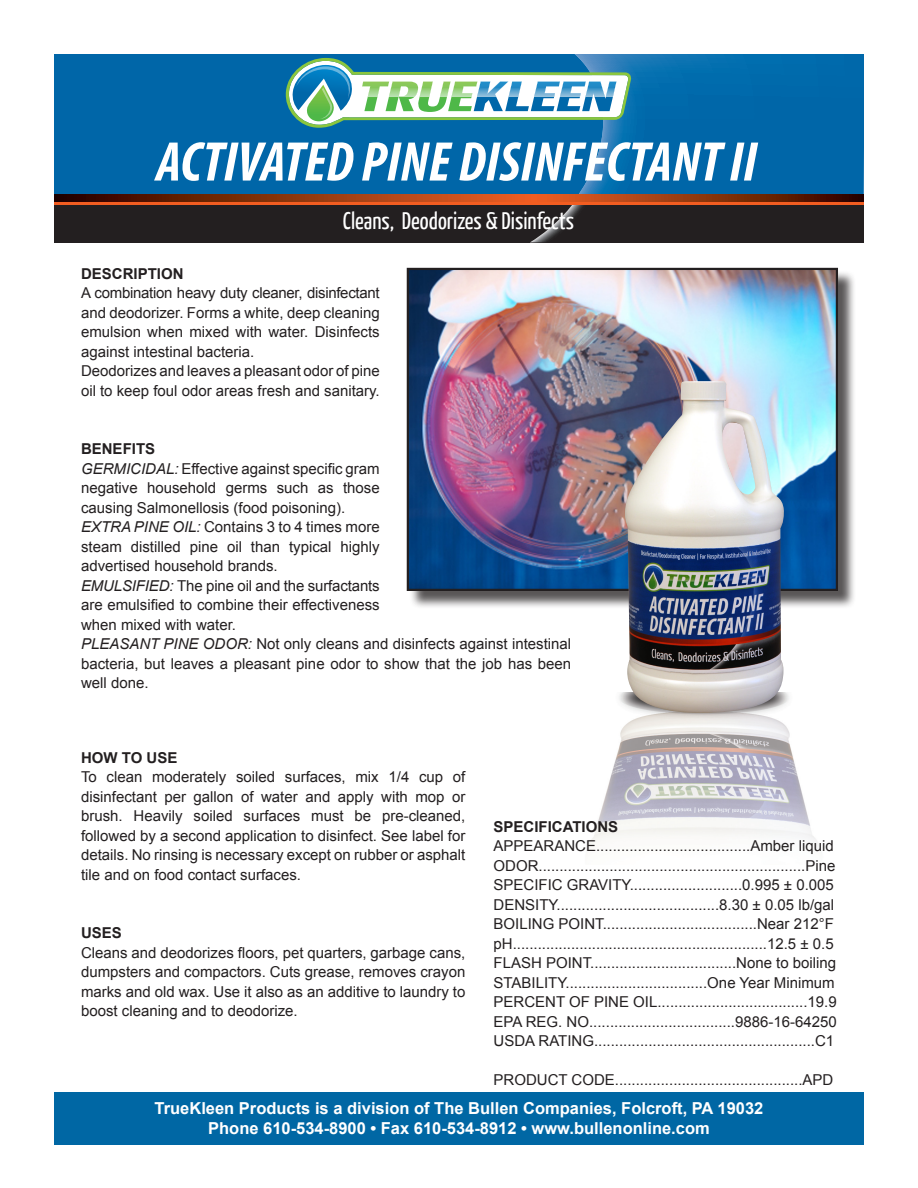
<style>
.page{position:relative;width:918px;height:1188px;background:#fff}
.page>*{position:absolute;margin:0;border:0;box-sizing:border-box;transform-origin:0 0}
.t1{font:italic 700 condensed 56.25px "Myriad Pro";color:#fff}
.t2{font:24px "Yanone Kaffeesatz";color:#fff}
.t3{font:700 16.5px "Arial";color:#fff}
.t4{font:15px/19.5px "Arial";color:#231f20;text-align:justify}
.t5{font:700 15px "Arial";color:#231f20}
.s1{font-weight:700}
.s2{font-style:italic}
</style>
<div class="page">
<div style="left:54px;top:54px;width:661px;height:188px;background:#0066a8"></div>
<div style="left:715px;top:54px;width:149px;height:140px;background:#0066a8"></div>
<div style="left:54px;top:199px;width:810px;height:43px;background:#231f20"></div>
<svg style="left:285px;top:54px;width:430px;height:188px"></svg>
<svg style="left:54px;top:194px;width:810px;height:8px;background:#8c330e"></svg>
<hr style="left:54px;top:202px;width:810px;height:3px;background:#f25d21">
<div style="left:54px;top:1092px;width:810px;height:52px;background:#0067a4"></div>
<div style="left:409px;top:270px;width:448px;height:340px;background:#231f20;opacity:.75"></div>
<img style="left:410px;top:271px;width:425px;height:317px">
<div style="left:407px;top:268px;width:431px;height:323px;border:2px solid #231f20"></div>
<img style="left:587px;top:692px;width:231px;height:158px">
<img style="left:625px;top:381px;width:159px;height:332px">
<p class="t1" style="left:156px;top:127px;width:602px">ACTIVATED PINE DISINFECTANT II</p>
<p class="t2" style="left:343px;top:205px;width:233px">Cleans, Deodorizes &amp; Disinfects</p>
<p class="t4" style="left:81px;top:264px;width:300px;text-align:left"><span class="s1">DESCRIPTION<br></span>A combination heavy duty cleaner, disinfectant and deodorizer. Forms a white, deep cleaning emulsion when mixed with water. Disinfects against intestinal bacteria.</p>
<p class="t4" style="left:81px;top:361px;width:300px">Deodorizes and leaves a pleasant odor of pine oil to keep foul odor areas fresh and sanitary.</p>
<p class="t4" style="left:81px;top:439px;width:300px;text-align:left"><span class="s1">BENEFITS<br></span><span class="s2">GERMICIDAL:</span> Effective against specific gram negative household germs such as those causing Salmonellosis (food poisoning).</p>
<p class="t4" style="left:81px;top:517px;width:300px"><span class="s2">EXTRA PINE OIL:</span> Contains 3 to 4 times more steam distilled pine oil than typical highly advertised household brands.</p>
<p class="t4" style="left:81px;top:576px;width:300px"><span class="s2">EMULSIFIED:</span> The pine oil and the surfactants are emulsified to combine their effectiveness when mixed with water.</p>
<p class="t4" style="left:81px;top:634px;width:492px"><span class="s2">PLEASANT PINE ODOR:</span> Not only cleans and disinfects against intestinal bacteria, but leaves a pleasant pine odor to show that the job has been well done.</p>
<p class="t5" style="left:81px;top:748px;width:98px">HOW TO USE</p>
<p class="t4" style="left:81px;top:767px;width:386px">To clean moderately soiled surfaces, mix 1/4 cup of disinfectant per gallon of water and apply with mop or brush. Heavily soiled surfaces must be pre-cleaned, followed by a second application to disinfect. See label for details. No rinsing is necessary except on rubber or asphalt tile and on food contact surfaces.</p>
<p class="t5" style="left:81px;top:923px;width:42px">USES</p>
<p class="t4" style="left:81px;top:943px;width:386px">Cleans and deodorizes floors, pet quarters, garbage cans, dumpsters and compactors. Cuts grease, removes crayon marks and old wax. Use it also as an additive to laundry to boost cleaning and to deodorize.</p>
<p class="t5" style="left:494px;top:817px;width:126px">SPECIFICATIONS</p>
<p class="t4" style="left:494px;top:836px;width:342px">APPEARANCE.....................................Amber liquid</p>
<p class="t4" style="left:494px;top:856px;width:343px">ODOR................................................................Pine</p>
<p class="t4" style="left:494px;top:875px;width:342px">SPECIFIC GRAVITY...........................0.995 ± 0.005</p>
<p class="t4" style="left:494px;top:895px;width:342px">DENSITY.......................................8.30 ± 0.05 lb/gal</p>
<p class="t4" style="left:494px;top:914px;width:342px">BOILING POINT.....................................Near 212°F</p>
<p class="t4" style="left:494px;top:934px;width:342px">pH.............................................................12.5 ± 0.5</p>
<p class="t4" style="left:494px;top:953px;width:344px">FLASH POINT...................................None to boiling</p>
<p class="t4" style="left:494px;top:973px;width:343px">STABILITY..................................One Year Minimum</p>
<p class="t4" style="left:494px;top:992px;width:345px">PERCENT OF PINE OIL....................................19.9<br>EPA REG. NO...................................9886-16-64250</p>
<p class="t4" style="left:494px;top:1031px;width:342px">USDA RATING.....................................................C1</p>
<p class="t4" style="left:494px;top:1070px;width:341px">PRODUCT CODE.............................................APD</p>
<p class="t3" style="left:155px;top:1097px;width:610px">TrueKleen Products is a division of The Bullen Companies, Folcroft, PA 19032</p>
<p class="t3" style="left:208px;top:1117px;width:503px">Phone 610-534-8900 • Fax 610-534-8912 • www.bullenonline.com</p>
</div>
